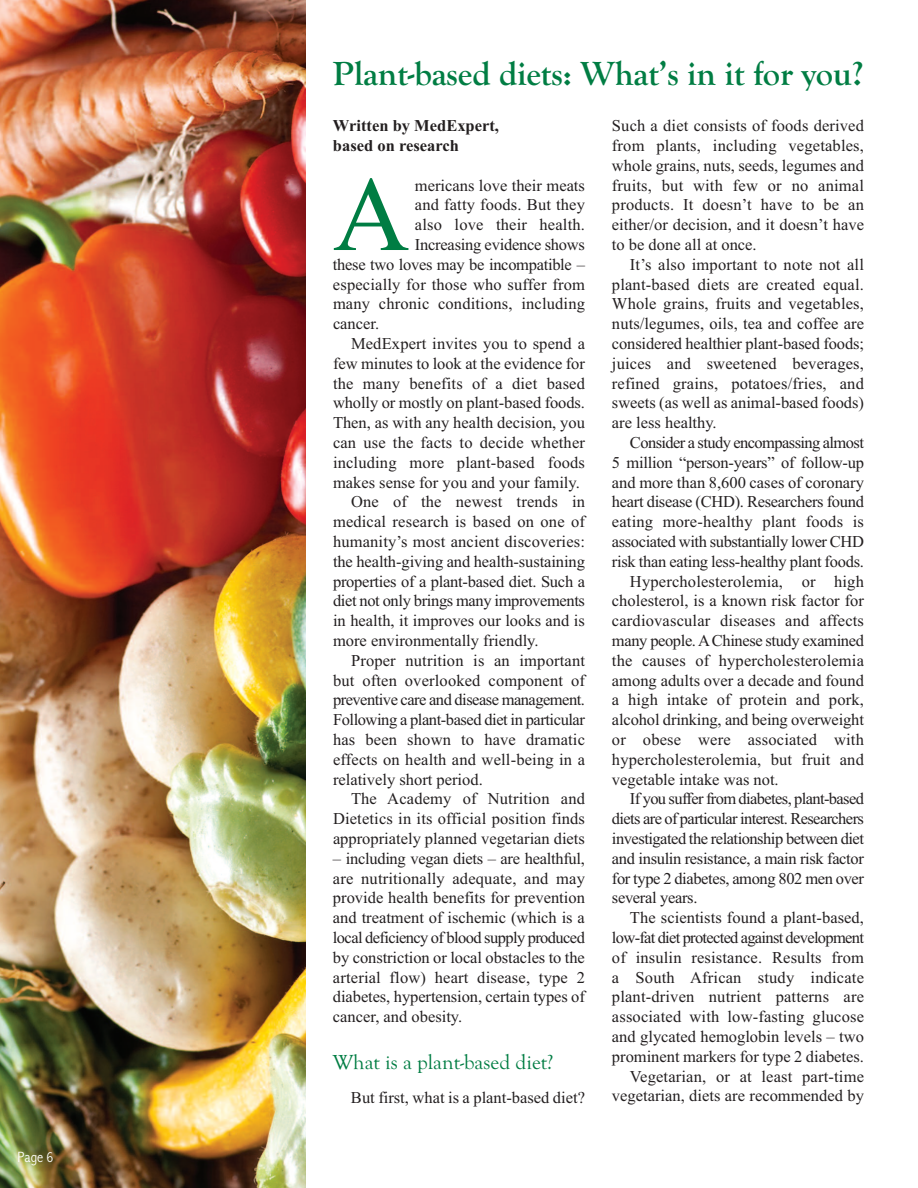
<style>
.page{position:relative;width:918px;height:1188px;background:#fff}
.page>*{position:absolute;margin:0;border:0;box-sizing:border-box;transform-origin:0 0}
.t1{font:106.2px "Times New Roman";color:#007d43}
.t2{font:700 34.5px "Goudy Old Style T";letter-spacing:-.005em;color:#007d43}
.t3{font:21px "Goudy Old Style T";color:#007d43}
.t4{font:16.5px/19.8px "Times New Roman";color:#231f20;text-align:justify}
.t5{font:16.5px "Times New Roman";letter-spacing:-.02em;color:#231f20}
.t6{font:16.5px "Times New Roman";letter-spacing:-.025em;color:#231f20}
.t7{font:16.5px "Times New Roman";letter-spacing:-.03em;color:#231f20}
.t8{font:16.5px "Times New Roman";letter-spacing:-.04em;color:#231f20}
.t9{font:16.5px "Times New Roman";letter-spacing:-.035em;color:#231f20}
.t10{font:700 16.5px/20.1px "Times New Roman";color:#231f20}
.t11{font:300 condensed 15px "Abadi";color:#fff}
</style>
<div class="page">
<img style="left:0;top:0;width:306px;height:1188px">
<p class="t11" style="left:18px;top:1148px;width:37px">Page 6</p>
<h2 class="t2" style="left:333px;top:53px;width:532px">Plant-based diets: What’s in it for you?</h2>
<p class="t10" style="left:333px;top:115px;width:168px">Written by MedExpert, based on research</p>
<h1 class="t1" style="left:333px;top:151px;width:78px">A</h1>
<p class="t4" style="left:415px;top:175px;width:172px">mericans love their meats</p>
<p class="t4" style="left:415px;top:195px;width:172px">and fatty foods. But they</p>
<p class="t4" style="left:415px;top:215px;width:172px">also love their health.</p>
<p class="t4" style="left:415px;top:234px;width:172px">Increasing evidence shows</p>
<p class="t5" style="left:333px;top:254px;width:253px">these two loves may be incompatible –</p>
<p class="t4" style="left:333px;top:274px;width:254px">especially for those who suffer from</p>
<p class="t4" style="left:333px;top:294px;width:253px">many chronic conditions, including</p>
<p class="t4" style="left:333px;top:314px;width:48px">cancer.</p>
<p class="t4" style="left:351px;top:333px;width:236px">MedExpert invites you to spend a</p>
<p class="t4" style="left:333px;top:353px;width:253px">few minutes to look at the evidence for</p>
<p class="t4" style="left:333px;top:373px;width:254px">the many benefits of a diet based</p>
<p class="t4" style="left:333px;top:393px;width:253px">wholly or mostly on plant-based foods.</p>
<p class="t4" style="left:333px;top:413px;width:253px">Then, as with any health decision, you</p>
<p class="t4" style="left:333px;top:432px;width:254px">can use the facts to decide whether</p>
<p class="t4" style="left:333px;top:452px;width:253px">including more plant-based foods</p>
<p class="t4" style="left:333px;top:472px;width:248px">makes sense for you and your family.</p>
<p class="t4" style="left:351px;top:492px;width:236px">One of the newest trends in</p>
<p class="t4" style="left:333px;top:512px;width:254px">medical research is based on one of</p>
<p class="t4" style="left:333px;top:531px;width:254px">humanity’s most ancient discoveries:</p>
<p class="t4" style="left:333px;top:551px;width:254px">the health-giving and health-sustaining</p>
<p class="t4" style="left:333px;top:571px;width:254px">properties of a plant-based diet. Such a</p>
<p class="t5" style="left:333px;top:591px;width:253px">diet not only brings many improvements</p>
<p class="t4" style="left:333px;top:611px;width:253px">in health, it improves our looks and is</p>
<p class="t4" style="left:333px;top:630px;width:207px">more environmentally friendly.</p>
<p class="t4" style="left:351px;top:650px;width:236px">Proper nutrition is an important</p>
<p class="t4" style="left:333px;top:670px;width:253px">but often overlooked component of</p>
<p class="t7" style="left:333px;top:690px;width:253px">preventive care and disease management.</p>
<p class="t6" style="left:333px;top:710px;width:253px">Following a plant-based diet in particular</p>
<p class="t4" style="left:333px;top:729px;width:254px">has been shown to have dramatic</p>
<p class="t4" style="left:333px;top:749px;width:254px">effects on health and well-being in a</p>
<p class="t4" style="left:333px;top:769px;width:151px">relatively short period.</p>
<p class="t4" style="left:351px;top:789px;width:235px">The Academy of Nutrition and</p>
<p class="t4" style="left:333px;top:809px;width:253px">Dietetics in its official position finds</p>
<p class="t4" style="left:333px;top:828px;width:253px">appropriately planned vegetarian diets</p>
<p class="t4" style="left:333px;top:848px;width:254px">– including vegan diets – are healthful, are nutritionally adequate, and may provide health benefits for prevention and treatment of ischemic (which is a local deficiency ofblood supply produced by constriction or local obstacles to the arterial flow) heart disease, type 2 diabetes, hypertension, certain types of cancer, and obesity.</p>
<p class="t3" style="left:333px;top:1050px;width:222px">What is a plant-based diet?</p>
<p class="t4" style="left:351px;top:1087px;width:235px">But first, what is a plant-based diet?</p>
<p class="t4" style="left:612px;top:116px;width:254px">Such a diet consists of foods derived from plants, including vegetables, whole grains, nuts, seeds, legumes and fruits, but with few or no animal products. It doesn’t have to be an either/or decision, and it doesn’t have to be done all at once.</p>
<p class="t4" style="left:612px;top:254px;width:254px;text-indent:18px">It’s also important to note not all plant-based diets are created equal.<br>Whole grains, fruits and vegetables, nuts/legumes, oils, tea and coffee are considered healthier plant-based foods; juices and sweetened beverages, refined grains, potatoes/fries, and sweets (as well as animal-based foods) are less healthy.</p>
<p class="t9" style="left:630px;top:433px;width:236px">Consider a study encompassing almost</p>
<p class="t4" style="left:612px;top:452px;width:253px">5 million “person-years” of follow-up</p>
<p class="t4" style="left:612px;top:472px;width:253px">and more than 8,600 cases of coronary</p>
<p class="t5" style="left:612px;top:492px;width:253px">heart disease (CHD). Researchers found</p>
<p class="t4" style="left:612px;top:512px;width:253px">eating more-healthy plant foods is</p>
<p class="t6" style="left:612px;top:532px;width:253px">associated with substantially lower CHD</p>
<p class="t5" style="left:612px;top:551px;width:253px">risk than eating less-healthy plant foods.</p>
<p class="t4" style="left:630px;top:571px;width:235px">Hypercholesterolemia, or high</p>
<p class="t4" style="left:612px;top:591px;width:253px">cholesterol, is a known risk factor for</p>
<p class="t4" style="left:612px;top:611px;width:253px">cardiovascular diseases and affects</p>
<p class="t6" style="left:612px;top:631px;width:253px">many people.AChinese study examined</p>
<p class="t4" style="left:612px;top:650px;width:254px">the causes of hypercholesterolemia</p>
<p class="t4" style="left:612px;top:670px;width:253px">among adults over a decade and found</p>
<p class="t4" style="left:612px;top:690px;width:253px">a high intake of protein and pork,</p>
<p class="t4" style="left:612px;top:710px;width:253px">alcohol drinking, and being overweight</p>
<p class="t4" style="left:612px;top:729px;width:253px">or obese were associated with</p>
<p class="t4" style="left:612px;top:749px;width:253px">hypercholesterolemia, but fruit and</p>
<p class="t4" style="left:612px;top:769px;width:168px">vegetable intake was not.</p>
<p class="t8" style="left:630px;top:789px;width:236px">If you suffer from diabetes, plant-based</p>
<p class="t9" style="left:612px;top:809px;width:253px">diets are of particular interest. Researchers</p>
<p class="t7" style="left:612px;top:829px;width:254px">investigated the relationship between diet</p>
<p class="t5" style="left:612px;top:848px;width:253px">and insulin resistance, a main risk factor</p>
<p class="t6" style="left:612px;top:868px;width:253px">for type 2 diabetes, among 802 men over</p>
<p class="t5" style="left:612px;top:888px;width:87px">several years.</p>
<p class="t4" style="left:630px;top:908px;width:235px">The scientists found a plant-based,</p>
<p class="t8" style="left:612px;top:928px;width:253px">low-fat diet protected against development</p>
<p class="t4" style="left:612px;top:947px;width:254px">of insulin resistance. Results from</p>
<p class="t4" style="left:612px;top:967px;width:254px">a South African study indicate</p>
<p class="t4" style="left:612px;top:987px;width:254px">plant-driven nutrient patterns are</p>
<p class="t4" style="left:612px;top:1007px;width:254px">associated with low-fasting glucose</p>
<p class="t4" style="left:612px;top:1026px;width:253px">and glycated hemoglobin levels – two</p>
<p class="t4" style="left:612px;top:1046px;width:253px">prominent markers for type 2 diabetes.</p>
<p class="t4" style="left:630px;top:1066px;width:236px">Vegetarian, or at least part-time</p>
<p class="t4" style="left:612px;top:1086px;width:253px">vegetarian, diets are recommended by</p>
</div>
